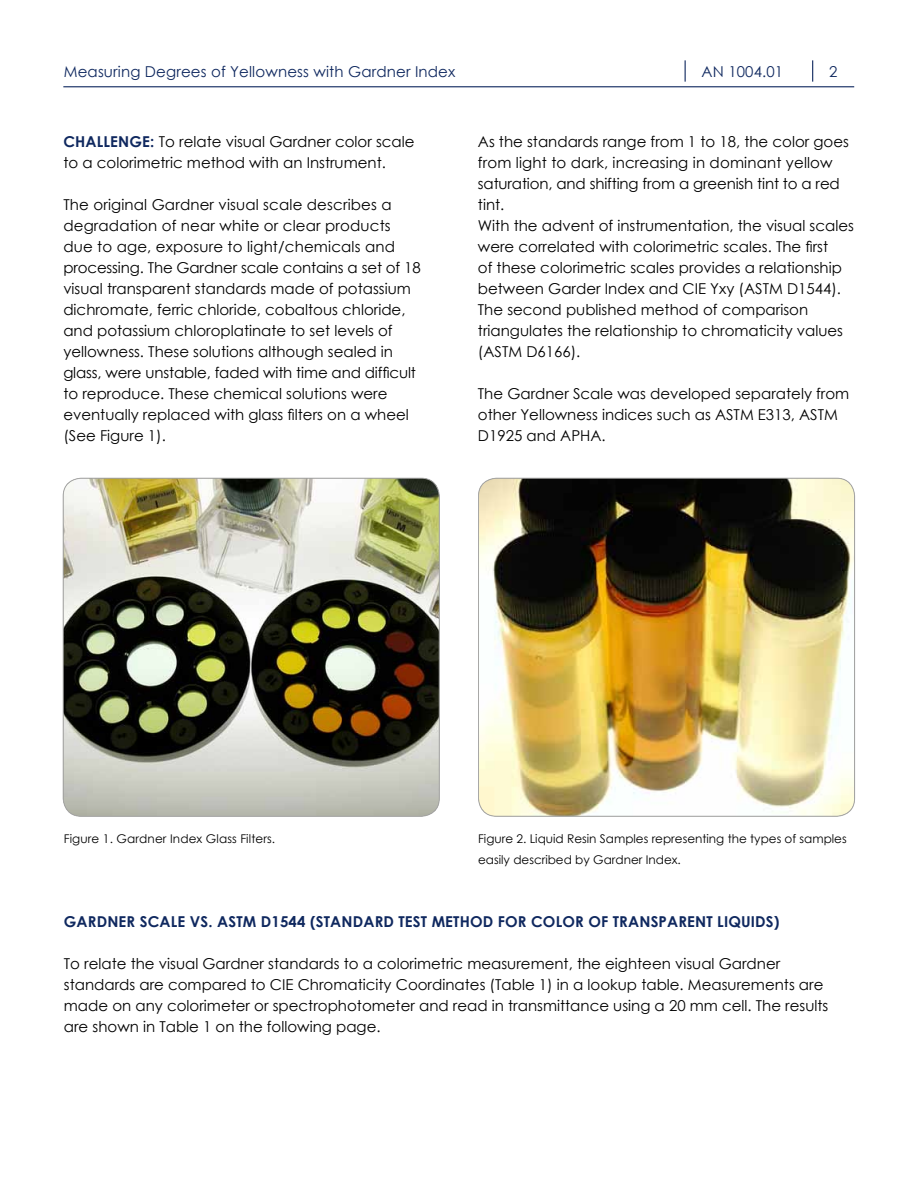
<style>
.page{position:relative;width:918px;height:1188px;background:#fff}
.page>*{position:absolute;margin:0;border:0;box-sizing:border-box;transform-origin:0 0}
.t1{font:15px/21px "Century Gothic";color:#000}
.t2{font:700 15px "Century Gothic";letter-spacing:.01em;color:#0f285f}
.t3{font:15px "Century Gothic";letter-spacing:.01em;color:#0f285f}
.t4{font:12px/21px "Century Gothic";color:#000}
.s1{font-weight:700;color:#0f285f}
</style>
<div class="page">
<hr style="left:63px;top:86px;width:791px;height:1px;background:#0f285f">
<svg style="left:685px;top:60px;width:1px;height:22px"></svg>
<svg style="left:812px;top:60px;width:1px;height:22px"></svg>
<img style="left:63px;top:478px;width:376px;height:338px">
<div style="left:63px;top:478px;width:377px;height:339px;border:1px solid #a8a8a7;border-radius:18px"></div>
<img style="left:479px;top:478px;width:375px;height:338px">
<div style="left:478px;top:478px;width:377px;height:339px;border:1px solid #a8a8a7;border-radius:18px"></div>
<p class="t3" style="left:64px;top:61px;width:393px">Measuring Degrees of Yellowness with Gardner Index</p>
<p class="t3" style="left:702px;top:61px;width:83px">AN 1004.01</p>
<p class="t3" style="left:829px;top:61px;width:10px">2</p>
<p class="t1" style="left:63px;top:131px;width:353px"><span class="s1">CHALLENGE:</span> To relate visual Gardner color scale to a colorimetric method with an Instrument.</p>
<p class="t1" style="left:63px;top:194px;width:359px">The original Gardner visual scale describes a degradation of near white or clear products due to age, exposure to light/chemicals and processing. The Gardner scale contains a set of 18 visual transparent standards made of potassium dichromate, ferric chloride, cobaltous chloride, and potassium chloroplatinate to set levels of yellowness. These solutions although sealed in glass, were unstable, faded with time and difficult to reproduce. These chemical solutions were eventually replaced with glass filters on a wheel (See Figure 1).</p>
<p class="t1" style="left:478px;top:131px;width:378px">As the standards range from 1 to 18, the color goes from light to dark, increasing in dominant yellow saturation, and shifting from a greenish tint to a red tint.<br>With the advent of instrumentation, the visual scales were correlated with colorimetric scales. The first<br>of these colorimetric scales provides a relationship between Garder Index and CIE Yxy (ASTM D1544).<br>The second published method of comparison triangulates the relationship to chromaticity values (ASTM D6166).</p>
<p class="t1" style="left:478px;top:383px;width:373px">The Gardner Scale was developed separately from other Yellowness indices such as ASTM E313, ASTM<br>D1925 and APHA.</p>
<p class="t4" style="left:64px;top:828px;width:213px">Figure 1. Gardner Index Glass Filters.</p>
<p class="t4" style="left:478px;top:828px;width:370px">Figure 2. Liquid Resin Samples representing the types of samples easily described by Gardner Index.</p>
<p class="t2" style="left:64px;top:910px;width:717px">GARDNER SCALE VS. ASTM D1544 (STANDARD TEST METHOD FOR COLOR OF TRANSPARENT LIQUIDS)</p>
<p class="t1" style="left:64px;top:953px;width:766px">To relate the visual Gardner standards to a colorimetric measurement, the eighteen visual Gardner standards are compared to CIE Chromaticity Coordinates (Table 1) in a lookup table. Measurements are made on any colorimeter or spectrophotometer and read in transmittance using a 20 mm cell. The results are shown in Table 1 on the following page.</p>
</div>
